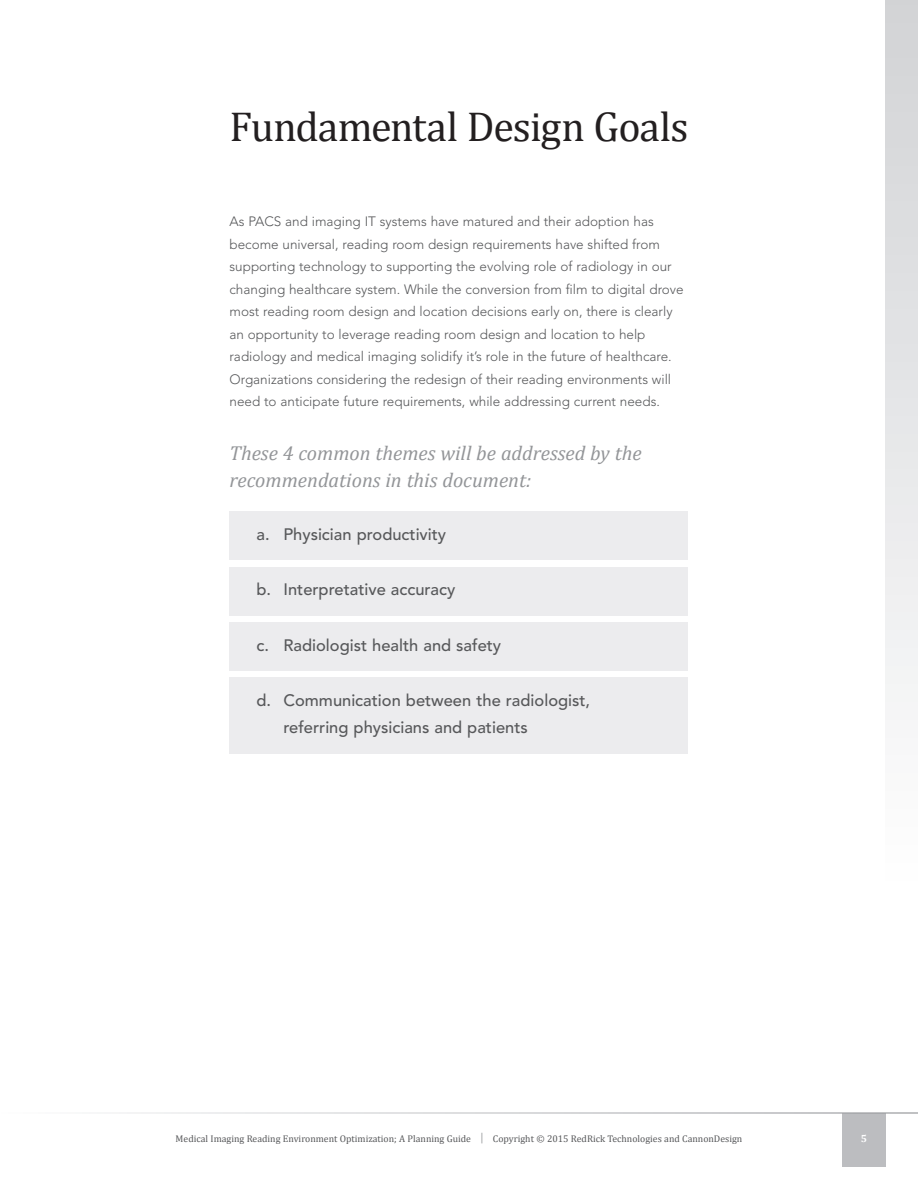
<style>
.page{position:relative;width:918px;height:1188px;background:#fff}
.page>*{position:absolute;margin:0;border:0;box-sizing:border-box;transform-origin:0 0}
.Page_Heading{font:42px "Cambria";letter-spacing:-.02em;color:#231f20}
.Subheading_Tertiary{font:italic 20.25px/27px "Cambria";color:#939598}
.t1{font:500 16.5px/27px "Avenir LT Std";color:#57585a}
.Body_Text{font:300 13.5px/22.5px "Avenir LT Std";color:#57585a}
.t2{font:700 10.5px "Cambria";color:#fff}
.t3{font:9.75px "Cambria";color:#57585a}
.s1{font-size:11.7px;color:#939598}
</style>
<div class="page">
<div style="left:886px;top:0;width:32px;height:1112px;background:linear-gradient(to bottom,#d3d4d6,#fff)"></div>
<div style="left:842px;top:1113px;width:44px;height:53px;background:#bcbdc0"></div>
<hr style="left:0;top:1112px;width:918px;height:2px;background:#fff">
<div style="left:230px;top:512px;width:458px;height:48px;background:#ececee"></div>
<div style="left:230px;top:567px;width:458px;height:49px;background:#ececee"></div>
<div style="left:230px;top:622px;width:458px;height:49px;background:#ececee"></div>
<div style="left:230px;top:678px;width:458px;height:76px;background:#ececee"></div>
<p class="Page_Heading" style="left:230px;top:102px;width:461px">Fundamental Design Goals</p>
<p class="Body_Text" style="left:230px;top:210px;width:456px">As PACS and imaging IT systems have matured and their adoption has become universal, reading room design requirements have shifted from supporting technology to supporting the evolving role of radiology in our changing healthcare system. While the conversion from film to digital drove most reading room design and location decisions early on, there is clearly an opportunity to leverage reading room design and location to help radiology and medical imaging solidify it’s role in the future of healthcare.<br>Organizations considering the redesign of their reading environments will need to anticipate future requirements, while addressing current needs.</p>
<p class="Subheading_Tertiary" style="left:230px;top:439px;width:414px">These 4 common themes will be addressed by the recommendations in this document:</p>
<p class="t1" style="left:256px;top:521px;width:191px">a. Physician productivity</p>
<p class="t1" style="left:256px;top:576px;width:200px">b. Interpretative accuracy</p>
<p class="t1" style="left:256px;top:632px;width:246px">c. Radiologist health and safety</p>
<p class="t1" style="left:284px;top:687px;width:308px;text-indent:-27px">d. Communication between the radiologist, referring physicians and patients</p>
<p class="t3" style="left:176px;top:1133px;width:568px">Medical Imaging Reading Environment Optimization; A Planning Guide <span class="s1">|</span> Copyright © 2015 RedRick Technologies and CannonDesign</p>
<p class="t2" style="left:861px;top:1131px;width:8px">5</p>
</div>
